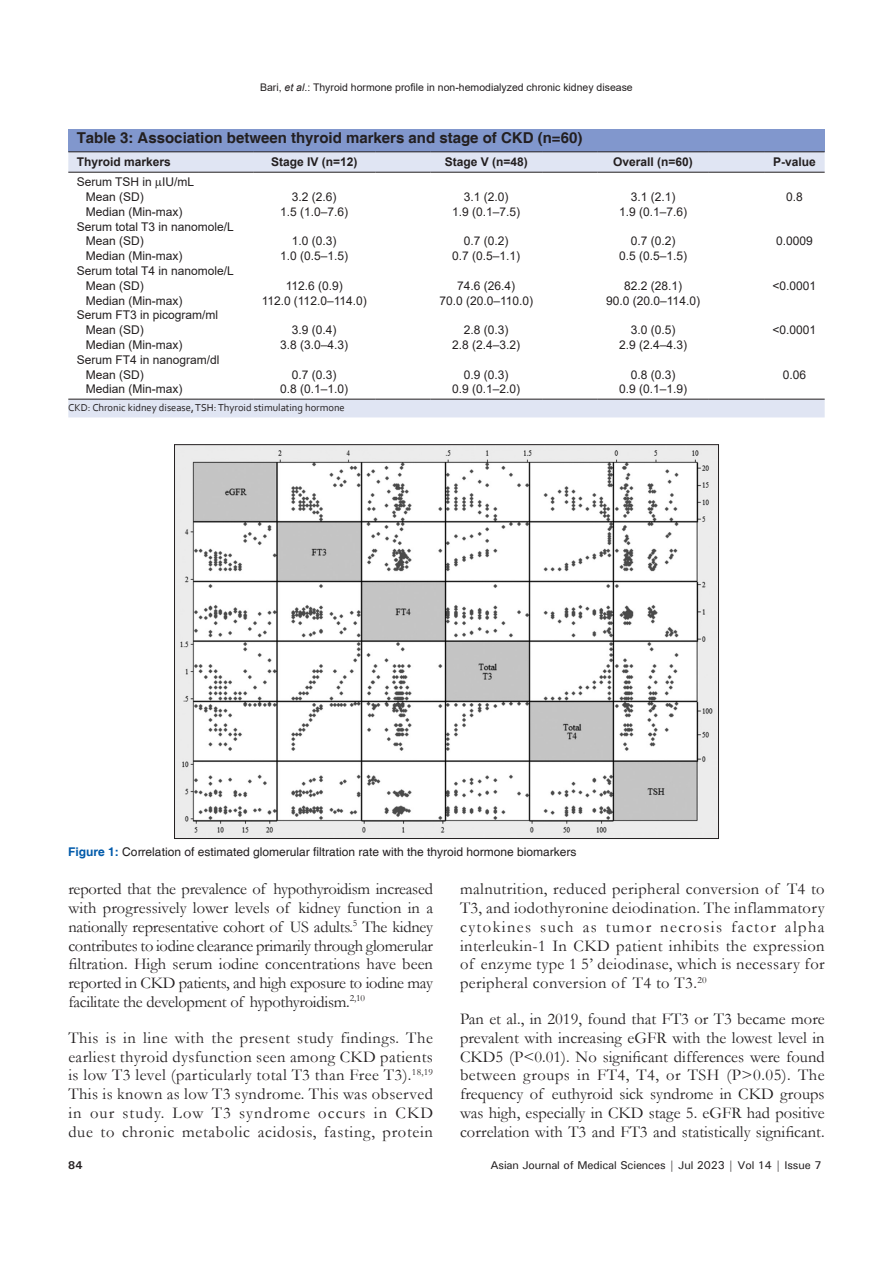
<style>
.page{position:relative;width:893px;height:1263px;background:#fff}
.page>*{position:absolute;margin:0;border:0;box-sizing:border-box;transform-origin:0 0}
.TX{font:16.5px/18.8px "Garamond";letter-spacing:.01em;color:#231f20;text-align:justify}
.TT{font:700 15px "Helvetica";color:#231f20}
.TB{font:12px "Arial";color:#231f20}
.FGC{font:12px "Helvetica";color:#231f20}
.TCH{font:700 12px "Arial";color:#231f20}
.TBL{font:12px "Arial";color:#231f20}
.TB-2{font:12px "Arial";letter-spacing:-.035em;color:#231f20}
.t1{font:500 11.25px "Univers";letter-spacing:-.01em;color:#231f20}
.t2{font:700 11.25px "Univers";color:#231f20}
.t3{font:10.5px "Arial";color:#231f20}
.TFN{font:10.5px "Corbel";color:#231f20}
.s1{font-style:italic}
.s2{font-weight:700;color:#015aaa}
</style>
<div class="page">
<div style="left:68px;top:129px;width:757px;height:23px;background:#8197cd"></div>
<svg style="left:68px;top:152px;width:757px;height:265px"></svg>
<hr style="left:68px;top:399px;width:130px;height:1px;background:#231f20">
<hr style="left:198px;top:399px;width:55px;height:1px;background:#231f20">
<hr style="left:253px;top:399px;width:122px;height:1px;background:#231f20">
<hr style="left:375px;top:399px;width:55px;height:1px;background:#231f20">
<hr style="left:430px;top:399px;width:112px;height:1px;background:#231f20">
<hr style="left:542px;top:399px;width:55px;height:1px;background:#231f20">
<hr style="left:597px;top:399px;width:112px;height:1px;background:#231f20">
<hr style="left:709px;top:399px;width:55px;height:1px;background:#231f20">
<hr style="left:764px;top:399px;width:61px;height:1px;background:#231f20">
<hr style="left:68px;top:172px;width:130px;height:1px;background:#231f20">
<hr style="left:198px;top:172px;width:55px;height:1px;background:#231f20">
<hr style="left:253px;top:172px;width:122px;height:1px;background:#231f20">
<hr style="left:375px;top:172px;width:55px;height:1px;background:#231f20">
<hr style="left:430px;top:172px;width:112px;height:1px;background:#231f20">
<hr style="left:542px;top:172px;width:55px;height:1px;background:#231f20">
<hr style="left:597px;top:172px;width:112px;height:1px;background:#231f20">
<hr style="left:709px;top:172px;width:55px;height:1px;background:#231f20">
<hr style="left:764px;top:172px;width:61px;height:1px;background:#231f20">
<hr style="left:68px;top:151px;width:130px;height:1px;background:#231f20">
<hr style="left:198px;top:151px;width:55px;height:1px;background:#231f20">
<hr style="left:253px;top:151px;width:122px;height:1px;background:#231f20">
<hr style="left:375px;top:151px;width:55px;height:1px;background:#231f20">
<hr style="left:430px;top:151px;width:112px;height:1px;background:#231f20">
<hr style="left:542px;top:151px;width:55px;height:1px;background:#231f20">
<hr style="left:597px;top:151px;width:112px;height:1px;background:#231f20">
<hr style="left:709px;top:151px;width:55px;height:1px;background:#231f20">
<hr style="left:764px;top:151px;width:61px;height:1px;background:#231f20">
<img style="left:176px;top:446px;width:541px;height:391px">
<svg style="left:156px;top:180px;width:6px;height:9px"></svg>
<p class="t3" style="left:260px;top:80px;width:374px">Bari, <span class="s1">et al</span>.: Thyroid hormone profile in non-hemodialyzed chronic kidney disease</p>
<p class="TT" style="left:77px;top:129px;width:507px">Table 3: Association between thyroid markers and stage of CKD (n=60)</p>
<p class="TCH" style="left:77px;top:153px;width:96px">Thyroid markers</p>
<p class="TCH" style="left:271px;top:153px;width:88px">Stage IV (n=12)</p>
<p class="TCH" style="left:445px;top:153px;width:85px">Stage V (n=48)</p>
<p class="TCH" style="left:613px;top:153px;width:81px">Overall (n=60)</p>
<p class="TCH" style="left:773px;top:153px;width:44px">P‑value</p>
<p class="TB" style="left:77px;top:174px;width:119px">Serum TSH in IU/mL</p>
<p class="TB" style="left:86px;top:188px;width:60px">Mean (SD)</p>
<p class="TB" style="left:292px;top:188px;width:46px">3.2 (2.6)</p>
<p class="TB" style="left:464px;top:188px;width:46px">3.1 (2.0)</p>
<p class="TB" style="left:631px;top:188px;width:46px">3.1 (2.1)</p>
<p class="TB" style="left:786px;top:188px;width:18px">0.8</p>
<p class="TB" style="left:86px;top:203px;width:98px">Median (Min‑max)</p>
<p class="TB" style="left:280px;top:203px;width:70px">1.5 (1.0–7.6)</p>
<p class="TB" style="left:452px;top:203px;width:70px">1.9 (0.1–7.5)</p>
<p class="TB" style="left:619px;top:203px;width:70px">1.9 (0.1–7.6)</p>
<p class="TB" style="left:77px;top:218px;width:159px">Serum total T3 in nanomole/L</p>
<p class="TB" style="left:86px;top:233px;width:60px">Mean (SD)</p>
<p class="TB" style="left:292px;top:233px;width:46px">1.0 (0.3)</p>
<p class="TB" style="left:464px;top:233px;width:46px">0.7 (0.2)</p>
<p class="TB" style="left:631px;top:233px;width:46px">0.7 (0.2)</p>
<p class="TB" style="left:776px;top:233px;width:38px">0.0009</p>
<p class="TB" style="left:86px;top:248px;width:98px">Median (Min‑max)</p>
<p class="TB" style="left:280px;top:248px;width:70px">1.0 (0.5–1.5)</p>
<p class="TB" style="left:452px;top:248px;width:70px">0.7 (0.5–1.1)</p>
<p class="TB" style="left:619px;top:248px;width:70px">0.5 (0.5–1.5)</p>
<p class="TB" style="left:77px;top:262px;width:159px">Serum total T4 in nanomole/L</p>
<p class="TB" style="left:86px;top:277px;width:60px">Mean (SD)</p>
<p class="TB" style="left:286px;top:277px;width:59px">112.6 (0.9)</p>
<p class="TB" style="left:457px;top:277px;width:60px">74.6 (26.4)</p>
<p class="TB" style="left:624px;top:277px;width:60px">82.2 (28.1)</p>
<p class="TB" style="left:772px;top:277px;width:45px">&lt;0.0001</p>
<p class="TB" style="left:86px;top:292px;width:98px">Median (Min‑max)</p>
<p class="TB-2" style="left:262px;top:292px;width:107px">112.0 (112.0–114.0)</p>
<p class="TB" style="left:439px;top:292px;width:95px">70.0 (20.0–110.0)</p>
<p class="TB" style="left:606px;top:292px;width:95px">90.0 (20.0–114.0)</p>
<p class="TB" style="left:77px;top:307px;width:143px">Serum FT3 in picogram/ml</p>
<p class="TB" style="left:86px;top:322px;width:60px">Mean (SD)</p>
<p class="TB" style="left:292px;top:322px;width:46px">3.9 (0.4)</p>
<p class="TB" style="left:464px;top:322px;width:46px">2.8 (0.3)</p>
<p class="TB" style="left:631px;top:322px;width:46px">3.0 (0.5)</p>
<p class="TB" style="left:772px;top:322px;width:45px">&lt;0.0001</p>
<p class="TB" style="left:86px;top:336px;width:98px">Median (Min‑max)</p>
<p class="TB" style="left:280px;top:336px;width:70px">3.8 (3.0–4.3)</p>
<p class="TB" style="left:452px;top:336px;width:70px">2.8 (2.4–3.2)</p>
<p class="TB" style="left:619px;top:336px;width:70px">2.9 (2.4–4.3)</p>
<p class="TB" style="left:77px;top:351px;width:144px">Serum FT4 in nanogram/dl</p>
<p class="TB" style="left:86px;top:366px;width:60px">Mean (SD)</p>
<p class="TB" style="left:292px;top:366px;width:46px">0.7 (0.3)</p>
<p class="TB" style="left:464px;top:366px;width:46px">0.9 (0.3)</p>
<p class="TB" style="left:631px;top:366px;width:46px">0.8 (0.3)</p>
<p class="TB" style="left:783px;top:366px;width:25px">0.06</p>
<p class="TBL" style="left:86px;top:381px;width:98px">Median (Min‑max)</p>
<p class="TBL" style="left:280px;top:381px;width:70px">0.8 (0.1–1.0)</p>
<p class="TBL" style="left:452px;top:381px;width:70px">0.9 (0.1–2.0)</p>
<p class="TBL" style="left:619px;top:381px;width:70px">0.9 (0.1–1.9)</p>
<p class="TFN" style="left:68px;top:401px;width:278px">CKD: Chronic kidney disease, TSH: Thyroid stimulating hormone</p>
<p class="FGC" style="left:68px;top:845px;width:510px"><span class="s2">Figure 1:</span> Correlation of estimated glomerular filtration rate with the thyroid hormone biomarkers</p>
<p class="TX" style="left:68px;top:879px;width:366px">reported that the prevalence of hypothyroidism increased with progressively lower levels of kidney function in a nationally representative cohort of US adults.<sup>5</sup> The kidney contributes to iodine clearance primarily through glomerular filtration. High serum iodine concentrations have been reported in CKD patients, and high exposure to iodine may facilitate the development of hypothyroidism.<sup>2,10</sup></p>
<p class="TX" style="left:68px;top:1028px;width:366px">This is in line with the present study findings. The earliest thyroid dysfunction seen among CKD patients is low T3 level (particularly total T3 than Free T3).<sup>18,19<br></sup>This is known as low T3 syndrome. This was observed in our study. Low T3 syndrome occurs in CKD due to chronic metabolic acidosis, fasting, protein</p>
<p class="TX" style="left:460px;top:879px;width:366px">malnutrition, reduced peripheral conversion of T4 to T3, and iodothyronine deiodination. The inflammatory cytokines such as tumor necrosis factor alpha interleukin-1 In CKD patient inhibits the expression of enzyme type 1 5’ deiodinase, which is necessary for peripheral conversion of T4 to T3.<sup>20</sup></p>
<p class="TX" style="left:460px;top:1009px;width:366px">Pan et al., in 2019, found that FT3 or T3 became more prevalent with increasing eGFR with the lowest level in CKD5 (P&lt;0.01). No significant differences were found between groups in FT4, T4, or TSH (P&gt;0.05). The frequency of euthyroid sick syndrome in CKD groups was high, especially in CKD stage 5. eGFR had positive correlation with T3 and FT3 and statistically significant.</p>
<p class="t2" style="left:68px;top:1157px;width:16px">84</p>
<p class="t1" style="left:490px;top:1157px;width:333px">Asian Journal of Medical Sciences | Jul 2023 | Vol 14 | Issue 7</p>
</div>
